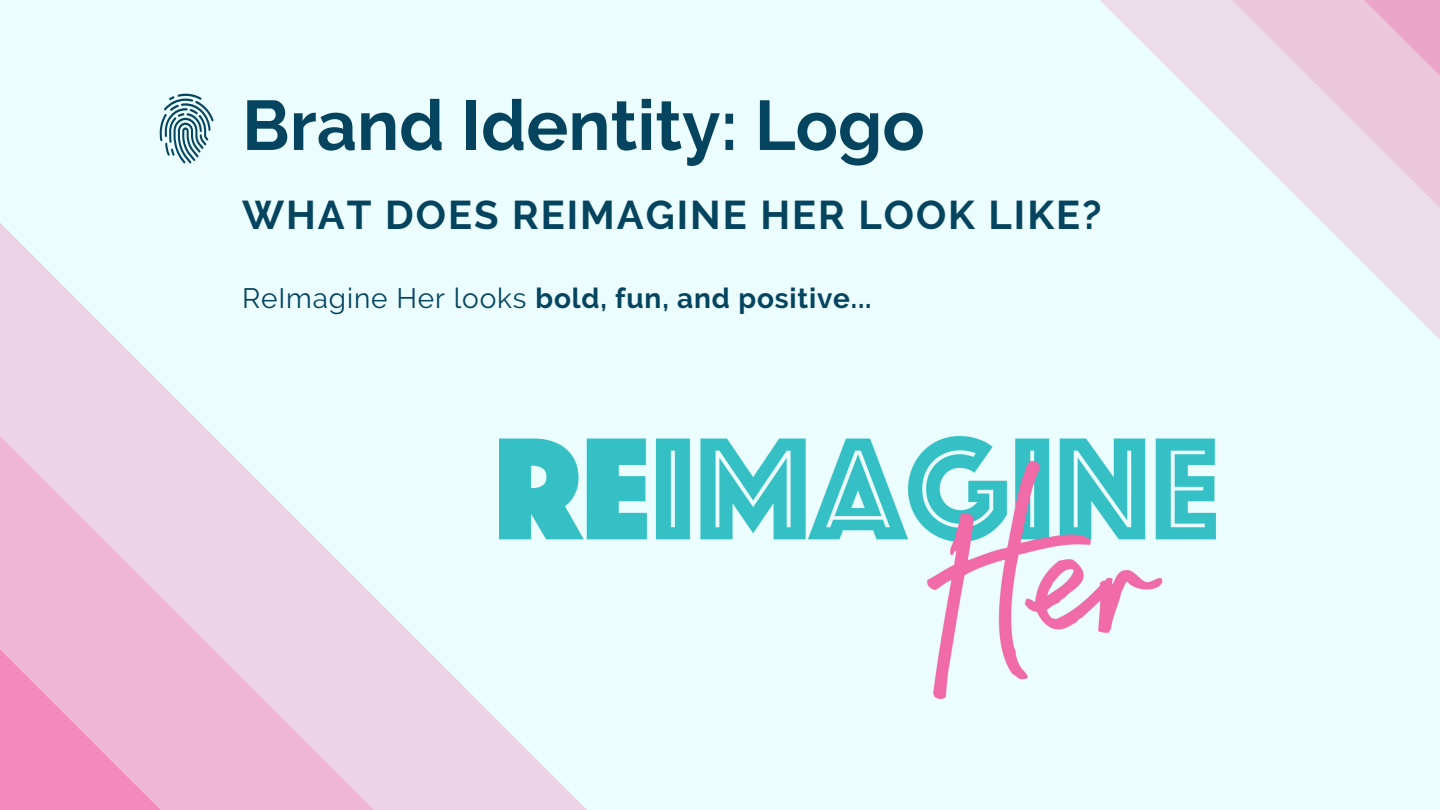
<style>
.page{position:relative;width:1440px;height:810px;background:#ebfdff}
.page>*{position:absolute;margin:0;border:0;box-sizing:border-box;transform-origin:0 0}
.t1{font:700 70px "Raleway";color:#05445e}
.t2{font:700 40px "Raleway";letter-spacing:.05em;color:#05445e}
.t3{font:700 28px "Raleway";letter-spacing:.03em;color:#05445e}
.s1{font-weight:400}
</style>
<div class="page">
<svg style="left:0;top:223px;width:587px;height:587px"></svg>
<svg style="left:0;top:411px;width:404px;height:399px;fill:#edd3e6"></svg>
<svg style="left:0;top:624px;width:191px;height:186px"></svg>
<svg style="left:1100px;top:0;width:340px;height:340px"></svg>
<svg style="left:1204px;top:0;width:236px;height:238px;fill:#ebddea"></svg>
<svg style="left:1336px;top:0;width:104px;height:106px"></svg>
<svg style="left:159px;top:94px;width:55px;height:69px"></svg>
<img style="left:499px;top:437px;width:717px;height:261px">
<h1 class="t1" style="left:242px;top:84px;width:684px">Brand Identity: Logo</h1>
<h2 class="t2" style="left:242px;top:191px;width:861px">WHAT DOES REIMAGINE HER LOOK LIKE?</h2>
<p class="t3" style="left:242px;top:281px;width:631px"><span class="s1">ReImagine Her looks</span> bold, fun, and positive...</p>
</div>
